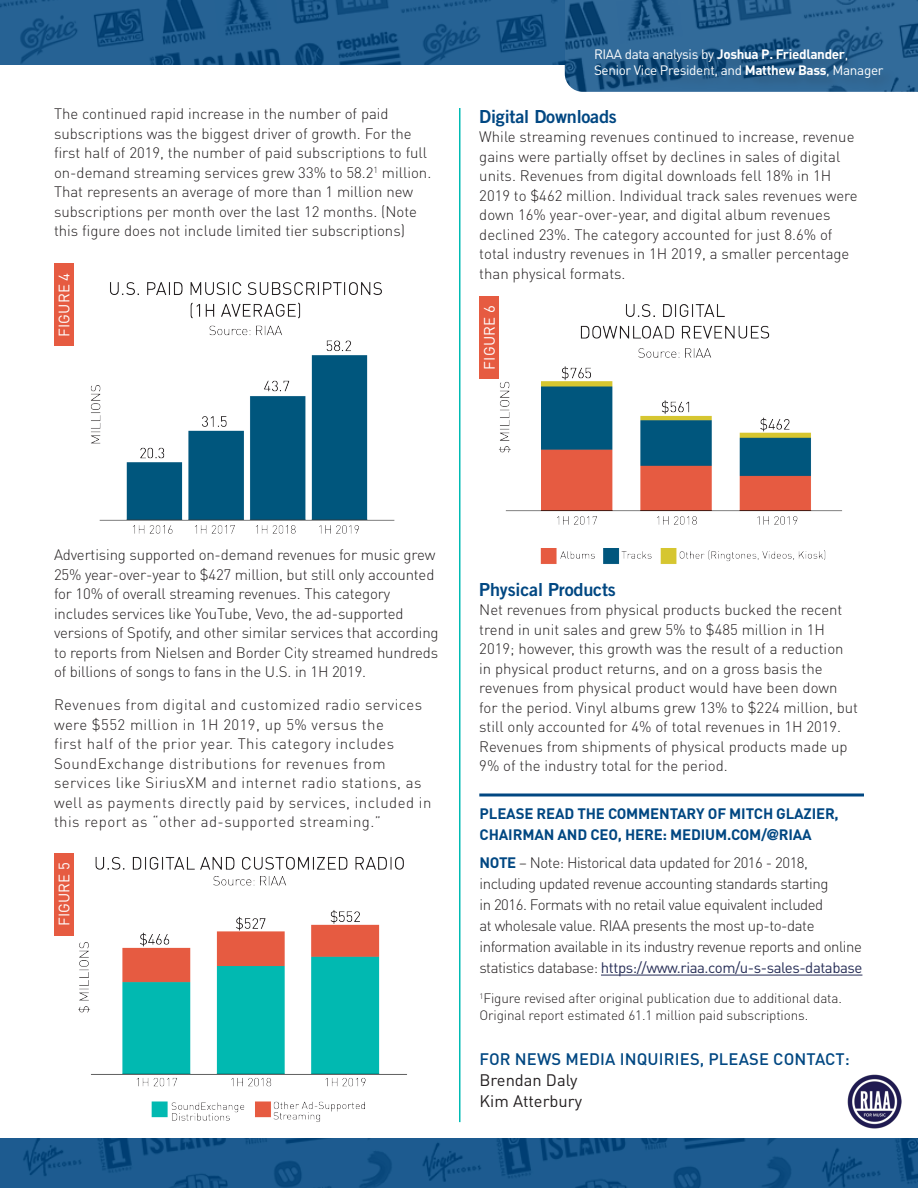
<style>
.page{position:relative;width:918px;height:1188px;background:#fff}
.page>*{position:absolute;margin:0;border:0;box-sizing:border-box;transform-origin:0 0}
.t1{font:18px "Trade Gothic Bold Two";letter-spacing:-.01em;color:#004782}
.t2{font:500 16.5px "DINOT";letter-spacing:.01em;color:#004782}
.t3{font:16.5px "DINOT";color:#231f20}
.body{font:300 15px/19.5px "DINOT";color:#231f20}
.body-2{font:300 15px/21px "DINOT";letter-spacing:-.03em;color:#231f20}
.body-3{font:300 15px/19.5px "DINOT";letter-spacing:.03em;color:#231f20}
.t4{font:700 15px/21px "DINOT";letter-spacing:-.01em;color:#004782}
.t5{font:15px "DINOT";letter-spacing:.01em;color:#fff}
.t6{font:300 13.5px/16.5px "DINOT";letter-spacing:-.01em;color:#231f20}
.t7{font:13.5px/16.2px "DINOT";letter-spacing:-.025em;color:#fff}
.s1{font-weight:700}
.s2{font-family:"Helvetica Neue";font-stretch:condensed}
.s3{font-weight:700;color:#004782}
.s4{font-weight:400;color:#262d56}
</style>
<div class="page">
<img style="left:0;top:0;width:565px;height:65px">
<hr style="left:459px;top:108px;width:1px;height:1014px;background:#00bbb4">
<img style="left:565px;top:0;width:353px;height:92px">
<div style="left:594px;top:48px;width:303px;height:45px;background:#231f20;opacity:.25"></div>
<img style="left:54px;top:263px;width:341px;height:271px">
<div style="left:479px;top:296px;width:20px;height:83px;background:#e65b41"></div>
<div style="left:54px;top:853px;width:20px;height:82px;background:#e65b41"></div>
<img style="left:499px;top:304px;width:343px;height:260px">
<img style="left:61px;top:857px;width:346px;height:265px">
<div style="left:54px;top:264px;width:19px;height:82px;background:#e65b41"></div>
<hr style="left:601px;top:975px;width:261px;height:1px;background:#262d56">
<hr style="left:479px;top:794px;width:385px;height:2px;background:#004782">
<img style="left:848px;top:1075px;width:54px;height:54px">
<svg style="left:0;top:1138px;width:918px;height:50px;background:#18578b"></svg>
<p class="body" style="left:54px;top:104px;width:379px">The continued rapid increase in the number of paid subscriptions was the biggest driver of growth. For the first half of 2019, the number of paid subscriptions to full on-demand streaming services grew 33% to 58.2<sup>1</sup> million.<br>That represents an average of more than 1 million new subscriptions per month over the last 12 months. (Note this figure does not include limited tier subscriptions)</p>
<p class="t5" style="left:54px;top:337px;width:66px;rotate:-90deg">FIGURE 4</p>
<p class="t7" style="left:594px;top:46px;width:291px">RIAA data analysis by <span class="s1">Joshua P. Friedlander</span>,<br>Senior Vice President, and <span class="s1">Matthew Bass</span>, Manager</p>
<p class="t1" style="left:479px;top:105px;width:139px">Digital Downloads</p>
<p class="body" style="left:479px;top:126px;width:380px">While streaming revenues continued to increase, revenue gains were partially offset by declines in sales of digital units. Revenues from digital downloads fell 18% in 1H 2019 to $462 million. Individual track sales revenues were down 16% year-over-year, and digital album revenues declined 23%. The category accounted for just 8.6% of total industry revenues in 1H 2019, a smaller percentage than physical formats.</p>
<p class="t5" style="left:479px;top:370px;width:66px;rotate:-90deg">FIGURE 6</p>
<p class="body" style="left:54px;top:544px;width:386px">Advertising supported on-demand revenues for music grew 25% year-over-year to $427 million, but still only accounted for 10% of overall streaming revenues. This category includes services like YouTube, Vevo, the ad-supported versions of Spotify, and other similar services that according to reports from Nielsen and Border City streamed hundreds of billions of songs to fans in the U.S. in 1H 2019.</p>
<p class="body-3" style="left:54px;top:694px;width:379px">Revenues from digital and customized radio services were $552 million in 1H 2019, up 5% versus the<br>first half of the prior year. This category includes SoundExchange distributions for revenues from services like SiriusXM and internet radio stations, as well as payments directly paid by services, included in this report as “other ad-supported streaming.”</p>
<p class="t5" style="left:54px;top:926px;width:66px;rotate:-90deg">FIGURE 5</p>
<p class="t1" style="left:479px;top:578px;width:138px">Physical Products</p>
<p class="body" style="left:479px;top:599px;width:380px">Net revenues from physical products bucked the recent trend in unit sales and grew 5% to $485 million in 1H 2019; however, this growth was the result of a reduction in physical product returns, and on a gross basis the revenues from physical product would have been down for the period. Vinyl albums grew 13% to $224 million, but still only accounted for 4% of total revenues in 1H 2019.<br>Revenues from shipments of physical products made up 9% of the industry total for the period.</p>
<p class="t4" style="left:480px;top:803px;width:361px">PLEASE READ THE COMMENTARY OF MITCH GLAZIER,<br>CHAIRMAN AND CEO, HERE: MEDIUM.COM/<span class="s2">@</span>RIAA</p>
<p class="body-2" style="left:480px;top:852px;width:384px"><span class="s3">NOTE</span> – Note: Historical data updated for 2016 - 2018, including updated revenue accounting standards starting<br>in 2016. Formats with no retail value equivalent included<br>at wholesale value. RIAA presents the most up-to-date information available in its industry revenue reports and online statistics database: <span class="s4">https://www.riaa.com/u-s-sales-database</span></p>
<p class="t6" style="left:480px;top:989px;width:364px"><sup>1</sup>Figure revised after original publication due to additional data.<br>Original report estimated 61.1 million paid subscriptions.</p>
<p class="t2" style="left:480px;top:1048px;width:372px">FOR NEWS MEDIA INQUIRIES, PLEASE CONTACT:</p>
<p class="t3" style="left:480px;top:1069px;width:100px">Brendan Daly</p>
<p class="t3" style="left:480px;top:1090px;width:104px">Kim Atterbury</p>
</div>
